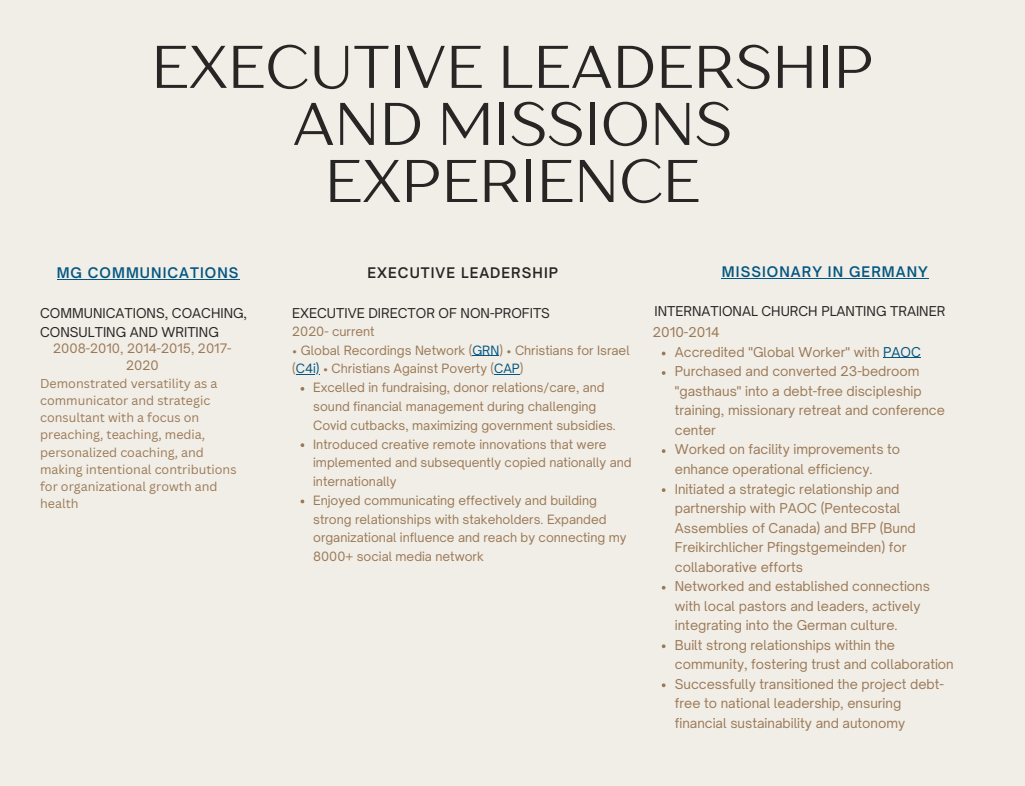
<style>
.page{position:relative;width:1025px;height:786px;background:#fff}
.page>*{position:absolute;margin:0;border:0;box-sizing:border-box;transform-origin:0 0}
.t1{font:60px/57px "TT Drugs";color:#272625;text-align:center}
.t2{font:600 14px "Open Sauce One";letter-spacing:.075em;color:#045782}
.t3{font:600 14px "Open Sauce One";letter-spacing:.075em;color:#272625}
.t4{font:13px/19.5px "Open Sauce One";color:#9b7956}
.t5{font:13px/19.5px "Open Sauce One";color:#272625}
.t6{font:12.5px/17.2px "Canva Sans";color:#9b7956}
.t7{font:12.5px/17.2px "Open Sauce One";color:#9b7956;text-align:center}
.t8{font:12.3px "Open Sauce One";color:#9b7956}
.s1{color:#045782}
</style>
<div class="page">
<div style="left:0;top:0;width:1024px;height:785px;background:#f1eee7"></div>
<svg style="left:472px;top:355px;width:27px;height:1px"></svg>
<svg style="left:296px;top:374px;width:23px;height:1px"></svg>
<svg style="left:494px;top:374px;width:26px;height:1px"></svg>
<svg style="left:300px;top:443px;width:4px;height:4px"></svg>
<svg style="left:300px;top:499px;width:4px;height:4px"></svg>
<svg style="left:661px;top:351px;width:4px;height:4px"></svg>
<hr style="left:883px;top:357px;width:37px;height:1px;background:#045782">
<svg style="left:661px;top:371px;width:4px;height:4px"></svg>
<svg style="left:661px;top:449px;width:4px;height:4px"></svg>
<svg style="left:661px;top:488px;width:4px;height:4px"></svg>
<svg style="left:661px;top:585px;width:4px;height:4px"></svg>
<svg style="left:661px;top:644px;width:4px;height:4px"></svg>
<svg style="left:661px;top:683px;width:4px;height:4px"></svg>
<hr style="left:722px;top:278px;width:207px;height:1px;background:#045782">
<hr style="left:57px;top:279px;width:182px;height:1px;background:#045782">
<h1 class="t1" style="left:151px;top:37px;width:724px">EXECUTIVE LEADERSHIP<br>AND MISSIONS<br>EXPERIENCE</h1>
<p class="t2" style="left:57px;top:264px;width:183px">MG COMMUNICATIONS</p>
<p class="t5" style="left:40px;top:303px;width:208px">COMMUNICATIONS, COACHING,<br>CONSULTING AND WRITING</p>
<p class="t7" style="left:53px;top:339px;width:180px">2008-2010, 2014-2015, 2017-<br>2020</p>
<p class="t6" style="left:40px;top:374px;width:198px">Demonstrated versatility as a communicator and strategic consultant with a focus on preaching, teaching, media, personalized coaching, and making intentional contributions for organizational growth and health</p>
<p class="t3" style="left:367px;top:264px;width:192px">EXECUTIVE LEADERSHIP</p>
<p class="t5" style="left:292px;top:303px;width:259px">EXECUTIVE DIRECTOR OF NON-PROFITS</p>
<p class="t8" style="left:292px;top:323px;width:84px">2020- current</p>
<p class="t8" style="left:292px;top:342px;width:339px">• Global Recordings Network (<span class="s1">GRN</span>) • Christians for Israel</p>
<p class="t8" style="left:292px;top:361px;width:233px">(<span class="s1">C4i)</span> • Christians Against Poverty (<span class="s1">CAP</span>)</p>
<p class="t8" style="left:313px;top:380px;width:293px">Excelled in fundraising, donor relations/care, and</p>
<p class="t8" style="left:313px;top:398px;width:285px">sound financial management during challenging</p>
<p class="t8" style="left:313px;top:417px;width:304px">Covid cutbacks, maximizing government subsidies.</p>
<p class="t8" style="left:313px;top:436px;width:295px">Introduced creative remote innovations that were</p>
<p class="t8" style="left:313px;top:455px;width:320px">implemented and subsequently copied nationally and</p>
<p class="t8" style="left:313px;top:473px;width:85px">internationally</p>
<p class="t8" style="left:313px;top:492px;width:285px">Enjoyed communicating effectively and building</p>
<p class="t8" style="left:313px;top:511px;width:295px">strong relationships with stakeholders. Expanded</p>
<p class="t8" style="left:313px;top:530px;width:315px">organizational influence and reach by connecting my</p>
<p class="t8" style="left:313px;top:548px;width:172px">8000+ social media network</p>
<p class="t2" style="left:722px;top:263px;width:207px">MISSIONARY IN GERMANY</p>
<p class="t5" style="left:654px;top:301px;width:292px">INTERNATIONAL CHURCH PLANTING TRAINER</p>
<p class="t4" style="left:675px;top:322px;width:280px;text-indent:-22px">2010-2014<br>Accredited "Global Worker" with <span class="s1">PAOC </span>Purchased and converted 23-bedroom "gasthaus" into a debt-free discipleship training, missionary retreat and conference center<br>Worked on facility improvements to enhance operational efficiency.<br>Initiated a strategic relationship and partnership with PAOC (Pentecostal Assemblies of Canada) and BFP (Bund Freikirchlicher Pfingstgemeinden) for collaborative efforts<br>Networked and established connections with local pastors and leaders, actively integrating into the German culture.<br>Built strong relationships within the community, fostering trust and collaboration Successfully transitioned the project debt&shy;free to national leadership, ensuring financial sustainability and autonomy</p>
</div>
